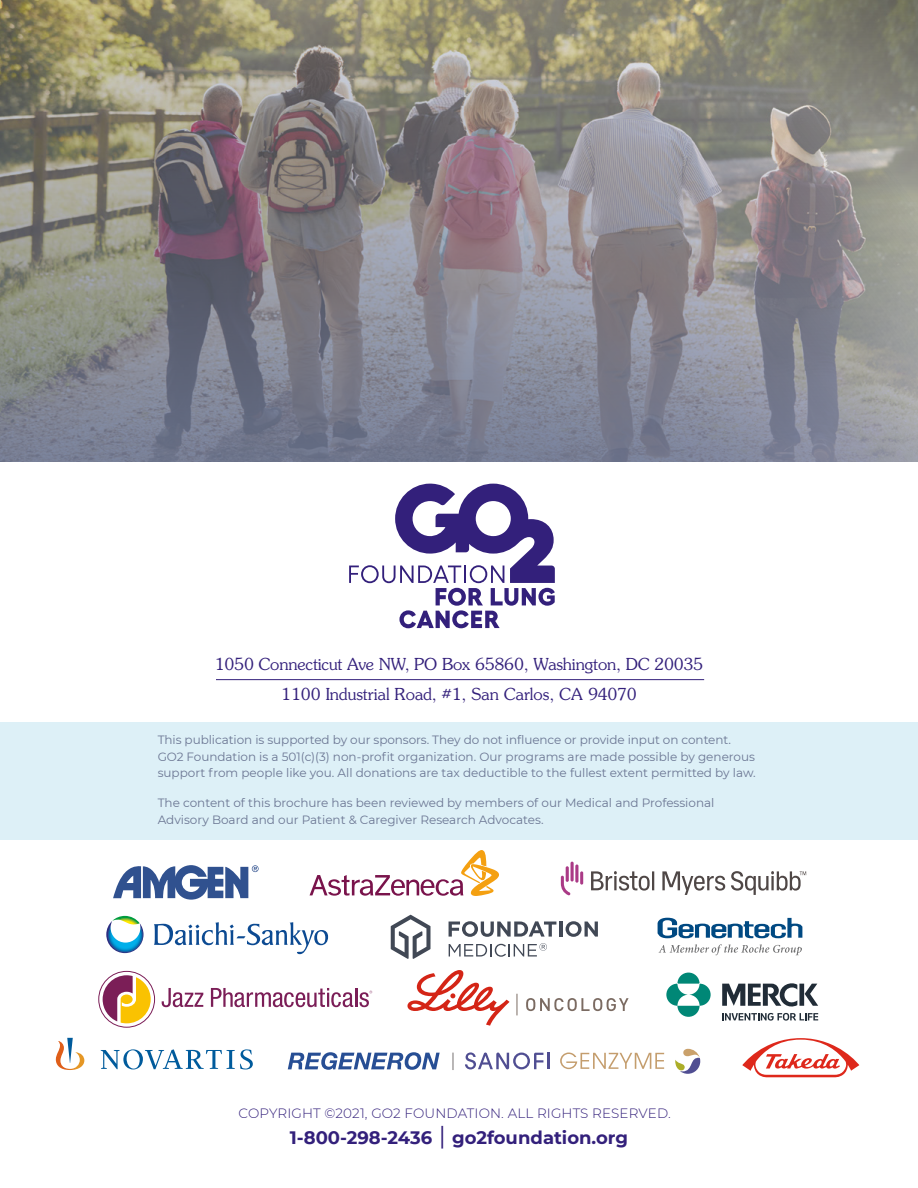
<style>
.page{position:relative;width:918px;height:1188px;background:#fff}
.page>*{position:absolute;margin:0;border:0;box-sizing:border-box;transform-origin:0 0}
.t1{font:700 18px "Montserrat";color:#33207b}
.t2{font:300 16.5px/30px "Souvenir";letter-spacing:-.01em;color:#33207b;text-align:center}
.t3{font:300 13.5px "Montserrat";letter-spacing:.005em;color:#33207b}
.t4{font:12px/16.5px "Montserrat";color:#6b7693}
.s1{font-weight:400;font-size:24.15px}
</style>
<div class="page">
<svg style="left:742px;top:1038px;width:117px;height:40px"></svg>
<svg style="left:465px;top:1052px;width:85px;height:17px"></svg>
<svg style="left:675px;top:1049px;width:25px;height:25px"></svg>
<svg style="left:288px;top:1052px;width:152px;height:18px"></svg>
<svg style="left:452px;top:1053px;width:1px;height:17px"></svg>
<svg style="left:560px;top:1053px;width:104px;height:16px"></svg>
<svg style="left:516px;top:994px;width:1px;height:21px"></svg>
<svg style="left:526px;top:998px;width:103px;height:13px"></svg>
<svg style="left:407px;top:970px;width:103px;height:56px"></svg>
<svg style="left:113px;top:865px;width:146px;height:35px"></svg>
<svg style="left:561px;top:862px;width:22px;height:33px"></svg>
<svg style="left:591px;top:871px;width:215px;height:24px"></svg>
<svg style="left:310px;top:850px;width:189px;height:46px"></svg>
<svg style="left:658px;top:918px;width:144px;height:37px"></svg>
<svg style="left:56px;top:1038px;width:197px;height:32px"></svg>
<svg style="left:666px;top:973px;width:45px;height:44px"></svg>
<svg style="left:722px;top:983px;width:96px;height:38px"></svg>
<svg style="left:0;top:0;width:918px;height:462px;background:#898786"></svg>
<div style="left:0;top:722px;width:918px;height:118px;background:#ddf0f7"></div>
<svg style="left:349px;top:484px;width:206px;height:144px"></svg>
<hr style="left:216px;top:679px;width:488px;height:1px;background:#33207b">
<svg style="left:103px;top:975px;width:48px;height:48px"></svg>
<svg style="left:162px;top:988px;width:41px;height:19px"></svg>
<svg style="left:211px;top:988px;width:161px;height:19px"></svg>
<div style="left:98px;top:971px;width:57px;height:57px;border:1px solid #7b1e57;border-radius:50%"></div>
<svg style="left:391px;top:915px;width:40px;height:44px"></svg>
<svg style="left:449px;top:921px;width:107px;height:16px"></svg>
<hr style="left:559px;top:922px;width:3px;height:15px;background:#414855">
<svg style="left:566px;top:921px;width:32px;height:16px"></svg>
<svg style="left:449px;top:943px;width:98px;height:14px"></svg>
<svg style="left:154px;top:922px;width:174px;height:32px"></svg>
<svg style="left:106px;top:916px;width:38px;height:37px"></svg>
<h2 class="t2" style="left:215px;top:649px;width:490px">1050 Connecticut Ave NW, PO Box 65860, Washington, DC 20035<br>1100 Industrial Road, #1, San Carlos, CA 94070</h2>
<p class="t4" style="left:158px;top:731px;width:600px">This publication is supported by our sponsors. They do not influence or provide input on content.<br>GO2 Foundation is a 501(c)(3) non-profit organization. Our programs are made possible by generous support from people like you. All donations are tax deductible to the fullest extent permitted by law.</p>
<p class="t4" style="left:158px;top:794px;width:558px">The content of this brochure has been reviewed by members of our Medical and Professional<br>Advisory Board and our Patient &amp; Caregiver Research Advocates.</p>
<p class="t3" style="left:239px;top:1104px;width:48px">COPYRIG</p>
<p class="t3" style="left:302px;top:1104px;width:123px">HT ©2021, GO2 FOUN</p>
<p class="t3" style="left:447px;top:1104px;width:21px">DATION</p>
<p class="t3" style="left:501px;top:1104px;width:44px">. ALL RIG</p>
<p class="t3" style="left:562px;top:1104px;width:41px">HTS RESER</p>
<p class="t3" style="left:639px;top:1104px;width:34px">VE D.</p>
<h1 class="t1" style="left:290px;top:1124px;width:340px">1-800-298-2436 <span class="s1">|</span> go2foundation.org</h1>
</div>
